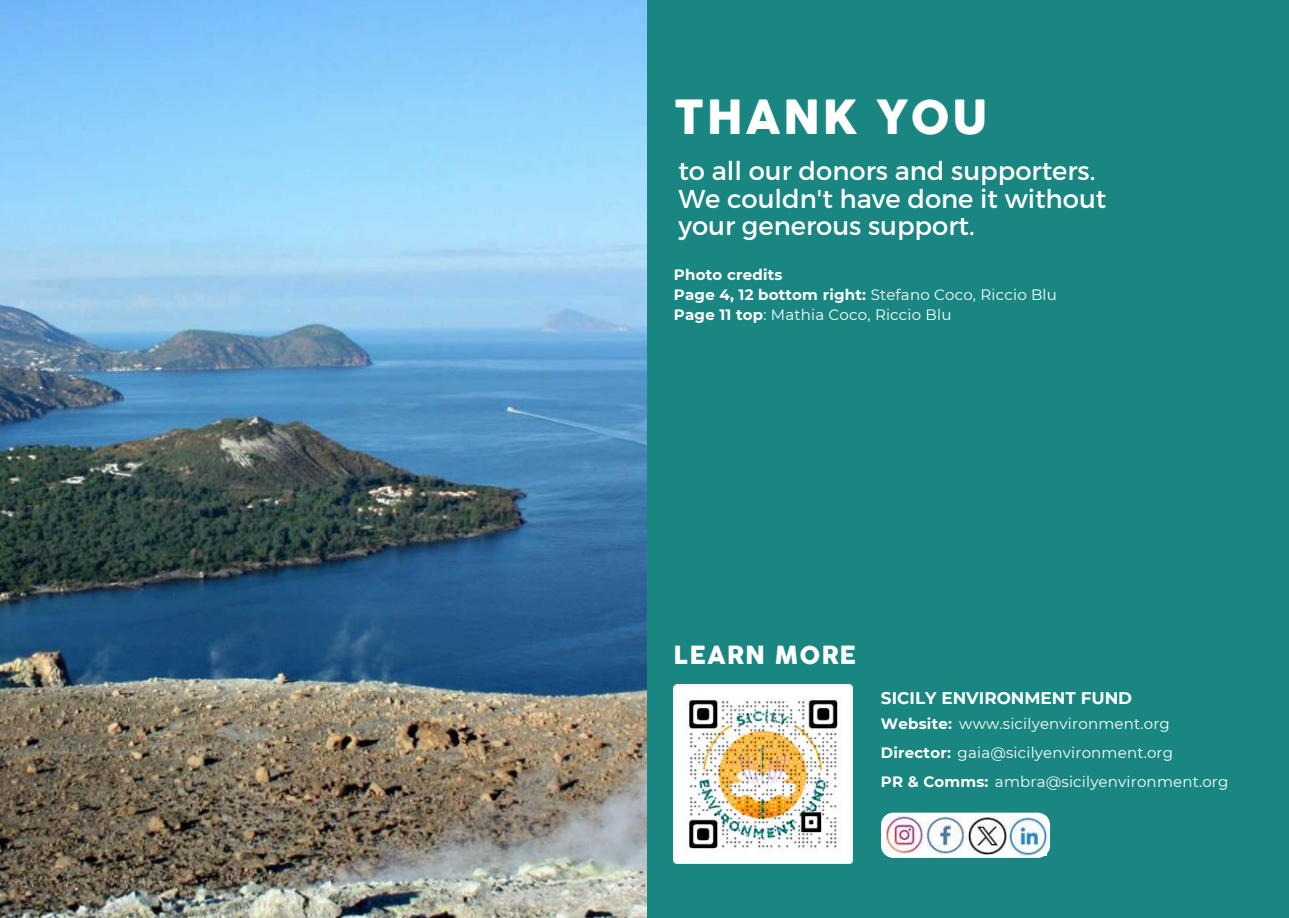
<style>
.page{position:relative;width:1289px;height:918px;background:#fff}
.page>*{position:absolute;margin:0;border:0;box-sizing:border-box;transform-origin:0 0}
.t1{font:46.05px "COCOGOOSE";letter-spacing:.04em;color:#fff}
.t2{font:25.8px/27.6px "Montserrat";color:#fff}
.t3{font:24.45px "COCOGOOSE";letter-spacing:.04em;color:#fff}
.t4{font:700 16.8px "Montserrat";color:#fff}
.t5{font:15px/20.2px "Montserrat";letter-spacing:.015em;color:#fff}
.s1{font-weight:700}
</style>
<div class="page">
<div style="left:0;top:0;width:1288px;height:918px;background:#198681"></div>
<div style="left:880px;top:813px;width:169px;height:45px;background:#fff;border-radius:12px"></div>
<img style="left:886px;top:816px;width:38px;height:38px">
<img style="left:926px;top:816px;width:38px;height:38px">
<img style="left:967px;top:815px;width:79px;height:40px">
<img style="left:674px;top:685px;width:178px;height:178px">
<img style="left:0;top:0;width:646px;height:918px">
<h1 class="t1" style="left:674px;top:85px;width:315px">THANK YOU</h1>
<h2 class="t2" style="left:678px;top:156px;width:429px">to all our donors and supporters.<br>We couldn't have done it without your generous support.</h2>
<p class="t5" style="left:674px;top:264px;width:384px"><span class="s1">Photo credits<br>Page 4, 12 bottom right:</span> Stefano Coco, Riccio Blu<br><span class="s1">Page 11 top</span>: Mathia Coco, Riccio Blu</p>
<h3 class="t3" style="left:674px;top:639px;width:184px">LEARN MORE</h3>
<p class="t4" style="left:880px;top:688px;width:253px">SICILY ENVIRONMENT FUND</p>
<p class="t5" style="left:880px;top:714px;width:290px"><span class="s1">Website:</span> www.sicilyenvironment.org</p>
<p class="t5" style="left:880px;top:743px;width:293px"><span class="s1">Director:</span> gaia@sicilyenvironment.org</p>
<p class="t5" style="left:880px;top:772px;width:349px"><span class="s1">PR &amp; Comms:</span> ambra@sicilyenvironment.org</p>
</div>
